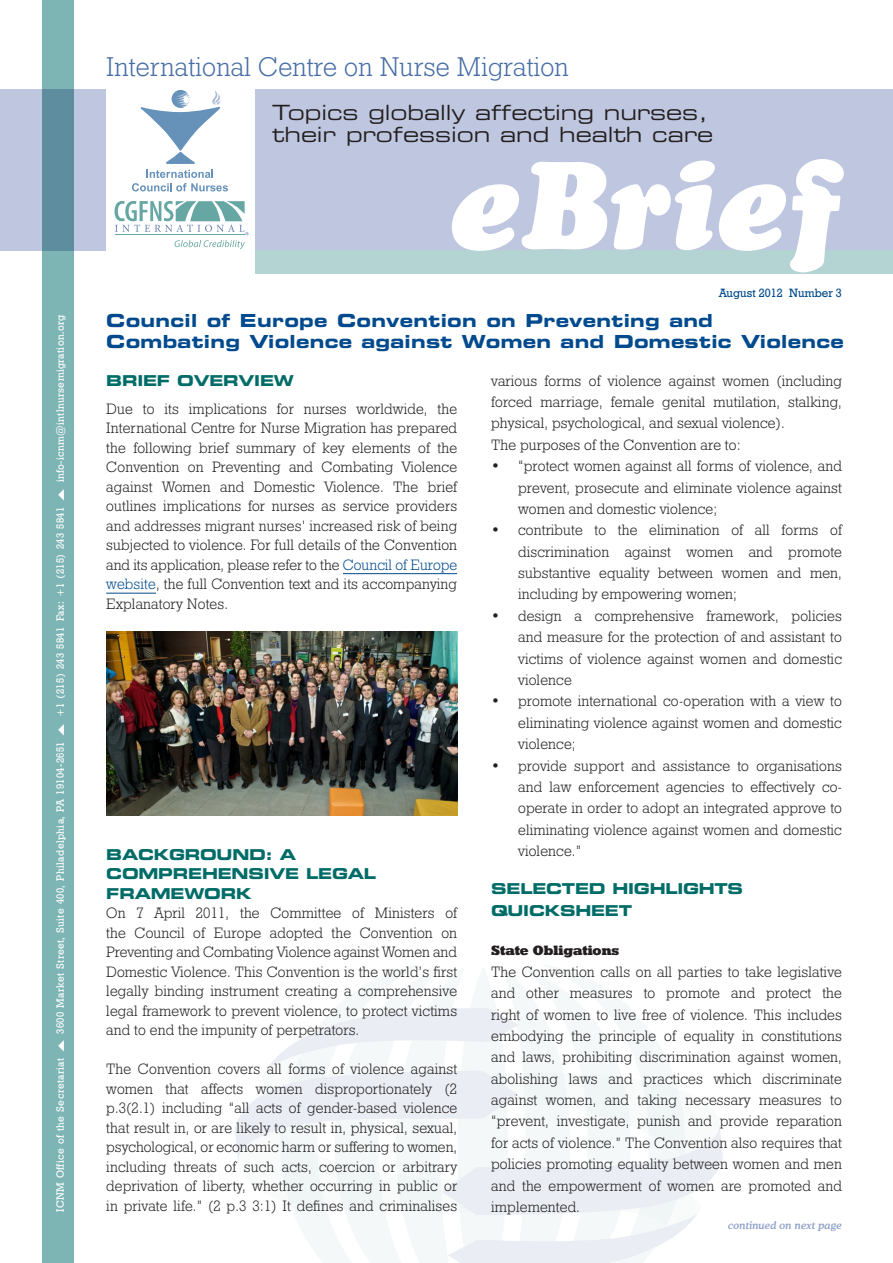
<style>
.page{position:relative;width:893px;height:1263px;background:#fff}
.page>*{position:absolute;margin:0;border:0;box-sizing:border-box;transform-origin:0 0}
.details{font:120px "Cooper BT Black Italic Headline";color:#fff}
.t1{font:27px "Geometric Slab 712 BT Light A";letter-spacing:.01em;color:#476da6}
.t2{font:21px/22.5px "Eurostile Extended Two";letter-spacing:-.005em;color:#231f20}
.head{font:18px/21.6px "Eurostile Bold Extended Two";letter-spacing:.015em;color:#004a8d}
.Paragraph_0{font:15px/21.5px "Geometric Slab 712 BT Light A";letter-spacing:.01em;color:#231f20;text-align:justify}
.subhead_first{font:15px/19.5px "Eurostile Bold Extended Two";letter-spacing:-.015em;color:#006c67}
.subhead{font:13.5px "Geometric Slab 712 BT Extra Bold A";color:#231f20}
.details-2{font:12px "Geometric Slab 712 BT Medium A";letter-spacing:.005em;color:#004a8d}
.details-3{font:10.5px "Geometric Slab 712 BT Medium A";letter-spacing:.035em;color:#fff}
.details-4{font:italic 500 10.5px "Cooper BT";letter-spacing:.01em;color:#8b9ec7}
.s1{color:#004a8d}
</style>
<div class="page">
<svg style="left:235px;top:965px;width:488px;height:298px"></svg>
<div style="left:0;top:89px;width:893px;height:162px;background:#bfc7e0"></div>
<div style="left:255px;top:251px;width:638px;height:23px;background:#b4d3d3"></div>
<div style="left:106px;top:43px;width:149px;height:238px;background:#fff"></div>
<svg style="left:115px;top:201px;width:133px;height:48px"></svg>
<svg style="left:132px;top:170px;width:96px;height:21px"></svg>
<svg style="left:140px;top:91px;width:81px;height:73px"></svg>
<hr style="left:343px;top:573px;width:114px;height:1px;background:#004a8d">
<hr style="left:106px;top:593px;width:50px;height:1px;background:#004a8d">
<div style="left:43px;top:0;width:31px;height:1263px;background:#7db5b4"></div>
<img style="left:106px;top:631px;width:351px;height:184px">
<p class="details-3" style="left:54px;top:482px;width:169px;rotate:-90deg">info-icnm@intlnursemigration.org</p>
<p class="details-3" style="left:54px;top:717px;width:212px;rotate:-90deg">+1 (215) 243 5841 Fax: +1 (215) 243 5841</p>
<p class="details-3" style="left:54px;top:1034px;width:294px;rotate:-90deg">3600 Market Street, Suite 400, Philadelphia, PA 19104-2651</p>
<p class="details-3" style="left:54px;top:1212px;width:155px;rotate:-90deg">ICNM Office of the Secretariat</p>
<p class="t1" style="left:106px;top:50px;width:464px">International Centre on Nurse Migration</p>
<p class="t2" style="left:272px;top:100px;width:442px">Topics globally affecting nurses, their profession and health care</p>
<p class="details" style="left:450px;top:134px;width:393px">eBrief</p>
<p class="details-2" style="left:719px;top:285px;width:124px">August 2012 Number 3</p>
<p class="head" style="left:106px;top:309px;width:739px">Council of Europe Convention on Preventing and<br>Combating Violence against Women and Domestic Violence</p>
<p class="subhead_first" style="left:106px;top:370px;width:189px">BRIEF OVERVIEW</p>
<p class="Paragraph_0" style="left:106px;top:399px;width:352px;line-height:19.5px">Due to its implications for nurses worldwide, the International Centre for Nurse Migration has prepared the following brief summary of key elements of the Convention on Preventing and Combating Violence against Women and Domestic Violence. The brief outlines implications for nurses as service providers and addresses migrant nurses’ increased risk of being subjected to violence. For full details of the Convention and its application, please refer to the <span class="s1">Council of Europe website</span>, the full Convention text and its accompanying Explanatory Notes.</p>
<p class="subhead_first" style="left:106px;top:844px;width:271px">BACKGROUND: A<br>COMPREHENSIVE LEGAL<br>FRAMEWORK</p>
<p class="Paragraph_0" style="left:106px;top:903px;width:352px;line-height:19.5px">On 7 April 2011, the Committee of Ministers of the Council of Europe adopted the Convention on Preventing and Combating Violence against Women and Domestic Violence. This Convention is the world’s first legally binding instrument creating a comprehensive legal framework to prevent violence, to protect victims and to end the impunity of perpetrators.</p>
<p class="Paragraph_0" style="left:106px;top:1059px;width:352px;line-height:19.5px">The Convention covers all forms of violence against women that affects women disproportionately (2 p.3(2.1) including “all acts of gender-based violence that result in, or are likely to result in, physical, sexual, psychological, or economic harm or suffering to women, including threats of such acts, coercion or arbitrary deprivation of liberty, whether occurring in public or in private life.” (2 p.3 3:1) It defines and criminalises</p>
<p class="Paragraph_0" style="left:491px;top:369px;width:352px">various forms of violence against women (including forced marriage, female genital mutilation, stalking, physical, psychological, and sexual violence).</p>
<p class="Paragraph_0" style="left:491px;top:434px;width:251px">The purposes of the Convention are to:</p>
<p class="Paragraph_0" style="left:518px;top:455px;width:325px;text-indent:-27px">• “protect women against all forms of violence, and prevent, prosecute and eliminate violence against women and domestic violence;</p>
<p class="Paragraph_0" style="left:518px;top:519px;width:325px;text-indent:-27px">• contribute to the elimination of all forms of discrimination against women and promote substantive equality between women and men, including by empowering women;</p>
<p class="Paragraph_0" style="left:518px;top:605px;width:325px;text-indent:-27px">• design a comprehensive framework, policies and measure for the protection of and assistant to victims of violence against women and domestic violence</p>
<p class="Paragraph_0" style="left:518px;top:690px;width:325px;text-indent:-27px">• promote international co-operation with a view to eliminating violence against women and domestic violence;</p>
<p class="Paragraph_0" style="left:518px;top:754px;width:325px;text-indent:-27px">• provide support and assistance to organisations and law enforcement agencies to effectively co&shy;operate in order to adopt an integrated approve to eliminating violence against women and domestic violence.”</p>
<p class="subhead_first" style="left:491px;top:878px;width:254px;line-height:21.5px">SELECTED HIGHLIGHTS<br>QUICKSHEET</p>
<p class="subhead" style="left:491px;top:942px;width:129px">State Obligations</p>
<p class="Paragraph_0" style="left:491px;top:961px;width:352px">The Convention calls on all parties to take legislative and other measures to promote and protect the right of women to live free of violence. This includes embodying the principle of equality in constitutions and laws, prohibiting discrimination against women, abolishing laws and practices which discriminate against women, and taking necessary measures to “prevent, investigate, punish and provide reparation for acts of violence.” The Convention also requires that policies promoting equality between women and men and the empowerment of women are promoted and implemented.</p>
<p class="details-4" style="left:728px;top:1219px;width:115px">continued on next page</p>
</div>
